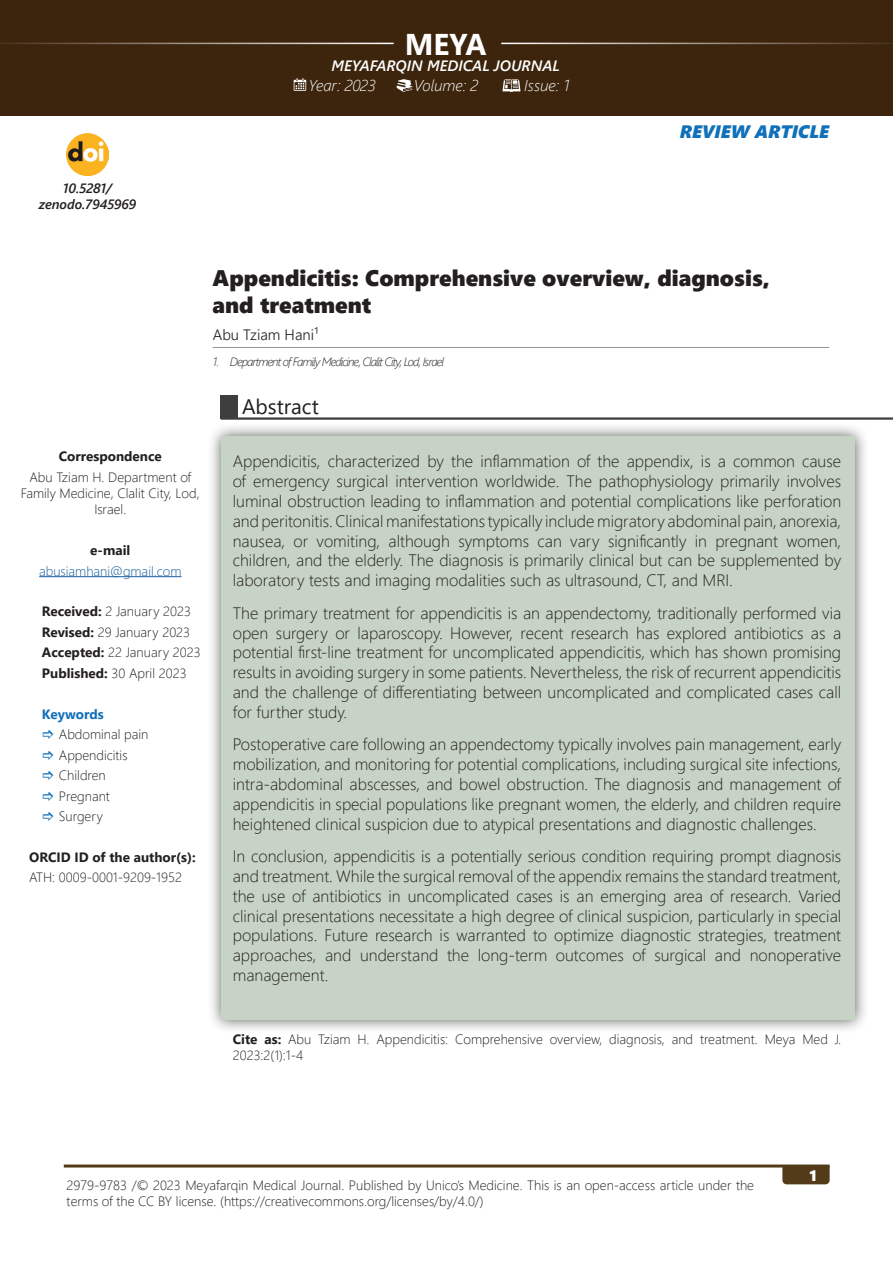
<style>
.page{position:relative;width:893px;height:1263px;background:#fff}
.page>*{position:absolute;margin:0;border:0;box-sizing:border-box;transform-origin:0 0}
.t1{font:700 30px "Segoe UI";color:#fff}
.t2{font:22.5px/27px "Segoe UI Black";color:#231f20}
.t3{font:21px "Segoe UI";color:#231f20}
.t4{font:italic 18px "Segoe UI Black";color:#1070b9}
.t5{font:300 16.5px/19.8px "Segoe UI";color:#231f20;text-align:justify}
.t6{font:italic 300 15.75px "Segoe UI";color:#fff}
.t7{font:italic 600 15px "Segoe UI";color:#fff}
.t8{font:300 15px "Segoe UI";color:#231f20}
.t9{font:15px "Segoe UI Black";color:#fff}
.t10{font:300 13.5px/20.4px "Segoe UI";color:#231f20}
.t11{font:700 13.5px "Segoe UI";color:#231f20}
.t12{font:italic 600 13.5px/16.2px "Segoe UI";color:#231f20;text-align:center}
.t13{font:300 13.5px "Segoe UI";color:#175d9e}
.t14{font:700 13.5px "Segoe UI";color:#1070b9}
.t15{font:italic 300 12px "Segoe UI";letter-spacing:-.075em;color:#231f20}
.s1{font-weight:700}
</style>
<div class="page">
<div style="left:0;top:0;width:893px;height:115px;background:#3d250d"></div>
<hr style="left:501px;top:43px;width:392px;height:1px;background:#fff">
<hr style="left:0;top:43px;width:394px;height:1px;background:#fff">
<svg style="left:782px;top:1167px;width:48px;height:17px"></svg>
<hr style="left:64px;top:1164px;width:766px;height:3px;background:#533a19">
<div style="left:208px;top:422px;width:661px;height:612px;background:#231f20;opacity:.75"></div>
<div style="left:222px;top:436px;width:633px;height:584px;background:#c7d3c5"></div>
<svg style="left:396px;top:79px;width:16px;height:13px"></svg>
<svg style="left:294px;top:78px;width:12px;height:13px"></svg>
<svg style="left:503px;top:79px;width:17px;height:13px"></svg>
<img style="left:66px;top:133px;width:43px;height:42px">
<hr style="left:213px;top:347px;width:616px;height:1px;background:#939598">
<div style="left:221px;top:395px;width:17px;height:24px;background:#3e3e3f"></div>
<hr style="left:221px;top:417px;width:672px;height:3px;background:#3e3e3f">
<hr style="left:39px;top:576px;width:143px;height:1px;background:#175d9e">
<h1 class="t1" style="left:405px;top:16px;width:83px">MEYA</h1>
<p class="t7" style="left:332px;top:52px;width:230px">MEYAFARQIN MEDICAL JOURNAL</p>
<p class="t12" style="left:39px;top:178px;width:99px">10.5281/ zenodo.7945969</p>
<p class="t6" style="left:308px;top:70px;width:69px">Year: 2023</p>
<p class="t6" style="left:413px;top:70px;width:66px">Volume: 2</p>
<p class="t6" style="left:524px;top:70px;width:47px">Issue: 1</p>
<p class="t4" style="left:680px;top:118px;width:151px">REVIEW ARTICLE</p>
<h2 class="t2" style="left:213px;top:263px;width:559px">Appendicitis: Comprehensive overview, diagnosis, and treatment</h2>
<p class="t8" style="left:213px;top:321px;width:108px">Abu Tziam Hani¹</p>
<p class="t15" style="left:213px;top:351px;width:233px">1. Department of Family Medicine, Clalit City, Lod, Israel</p>
<p class="t3" style="left:242px;top:387px;width:78px">Abstract</p>
<p class="t11" style="left:59px;top:444px;width:105px">Correspondence</p>
<p class="t10" style="left:21px;top:468px;width:180px;line-height:16.2px;text-align:center">Abu Tziam H. Department of<br>Family Medicine, Clalit City, Lod,<br>Israel.</p>
<p class="t11" style="left:90px;top:537px;width:42px">e-mail</p>
<p class="t13" style="left:39px;top:558px;width:144px">abusiamhani@gmail.com</p>
<p class="t10" style="left:42px;top:600px;width:160px"><span class="s1">Received:</span> 2 January 2023<br><span class="s1">Revised:</span> 29 January 2023<br><span class="s1">Accepted:</span> 22 January 2023<br><span class="s1">Published:</span> 30 April 2023</p>
<p class="t14" style="left:42px;top:701px;width:63px">Keywords</p>
<p class="t10" style="left:59px;top:723px;width:91px">Abdominal pain<br>Appendicitis<br>Children<br>Pregnant<br>Surgery</p>
<p class="t11" style="left:29px;top:844px;width:168px">ORCID ID of the author(s):</p>
<p class="t10" style="left:29px;top:866px;width:154px">ATH: 0009-0001-9209-1952</p>
<p class="t5" style="left:233px;top:450px;width:610px">Appendicitis, characterized by the inflammation of the appendix, is a common cause of emergency surgical intervention worldwide. The pathophysiology primarily involves luminal obstruction leading to inflammation and potential complications like perforation and peritonitis. Clinical manifestations typically include migratory abdominal pain, anorexia, nausea, or vomiting, although symptoms can vary significantly in pregnant women, children, and the elderly. The diagnosis is primarily clinical but can be supplemented by laboratory tests and imaging modalities such as ultrasound, CT, and MRI.</p>
<p class="t5" style="left:233px;top:601px;width:610px">The primary treatment for appendicitis is an appendectomy, traditionally performed via open surgery or laparoscopy. However, recent research has explored antibiotics as a potential first-line treatment for uncomplicated appendicitis, which has shown promising results in avoiding surgery in some patients. Nevertheless, the risk of recurrent appendicitis and the challenge of differentiating between uncomplicated and complicated cases call for further study.</p>
<p class="t5" style="left:233px;top:733px;width:610px">Postoperative care following an appendectomy typically involves pain management, early mobilization, and monitoring for potential complications, including surgical site infections, intra-abdominal abscesses, and bowel obstruction. The diagnosis and management of appendicitis in special populations like pregnant women, the elderly, and children require heightened clinical suspicion due to atypical presentations and diagnostic challenges.</p>
<p class="t5" style="left:233px;top:845px;width:610px">In conclusion, appendicitis is a potentially serious condition requiring prompt diagnosis and treatment. While the surgical removal of the appendix remains the standard treatment, the use of antibiotics in uncomplicated cases is an emerging area of research. Varied clinical presentations necessitate a high degree of clinical suspicion, particularly in special populations. Future research is warranted to optimize diagnostic strategies, treatment approaches, and understand the long-term outcomes of surgical and nonoperative management.</p>
<p class="t10" style="left:233px;top:1030px;width:610px;line-height:16.2px"><span class="s1">Cite as:</span> Abu Tziam H. Appendicitis: Comprehensive overview, diagnosis, and treatment. Meya Med J.<br>2023:2(1):1-4</p>
<p class="t10" style="left:67px;top:1176px;width:689px;line-height:16.2px">2979-9783 /© 2023 Meyafarqin Medical Journal. Published by Unico’s Medicine. This is an open-access article under the terms of the CC BY license. (https://creativecommons.org/licenses/by/4.0/)</p>
<p class="t9" style="left:810px;top:1165px;width:9px">1</p>
</div>
